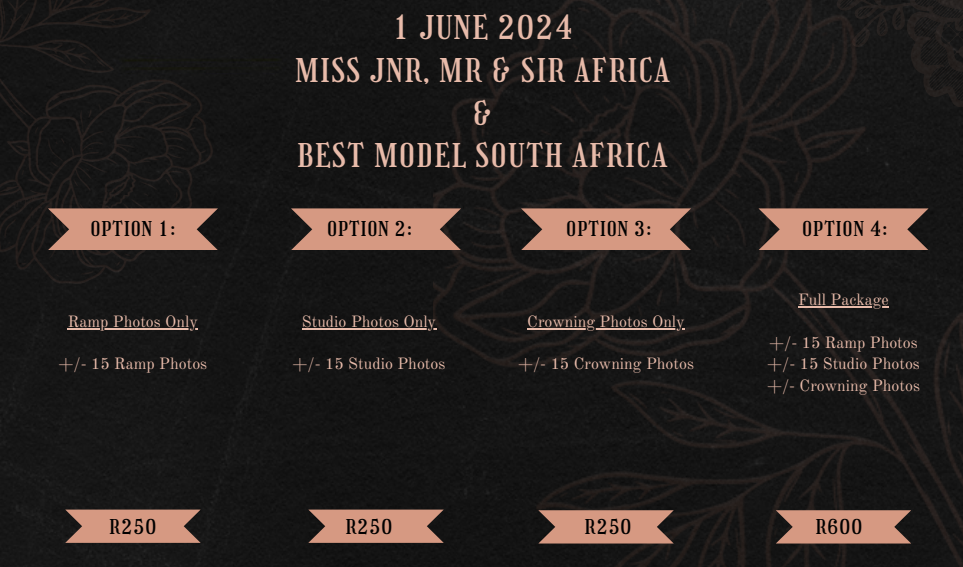
<style>
.page{position:relative;width:963px;height:567px;background:#fff}
.page>*{position:absolute;margin:0;border:0;box-sizing:border-box;transform-origin:0 0}
.t1{font:32px/42.8px "Girassol";letter-spacing:.06em;color:#e8bbaa;text-align:center}
.t2{font:20px "Girassol";letter-spacing:.06em;color:#000}
.t3{font:16px "Old Standard";color:#e8bbaa}
</style>
<div class="page">
<div style="left:0;top:0;width:434px;height:567px;background:#151515"></div>
<img style="left:434px;top:0;width:529px;height:567px">
<img style="left:0;top:0;width:212px;height:283px">
<svg style="left:655px;top:0;width:308px;height:208px;background:#1a1818"></svg>
<svg style="left:48px;top:208px;width:170px;height:42px;background:#bc8773"></svg>
<svg style="left:65px;top:510px;width:136px;height:33px;background:#bc8773"></svg>
<hr style="left:68px;top:328px;width:130px;height:1px;background:#e8bbaa">
<hr style="left:302px;top:328px;width:134px;height:1px;background:#e8bbaa">
<hr style="left:527px;top:328px;width:158px;height:1px;background:#e8bbaa">
<hr style="left:798px;top:307px;width:91px;height:1px;background:#e8bbaa">
<svg style="left:291px;top:208px;width:170px;height:42px;background:#bc8773"></svg>
<svg style="left:521px;top:208px;width:170px;height:42px;background:#bc8773"></svg>
<svg style="left:758px;top:208px;width:170px;height:42px;background:#bc8773"></svg>
<svg style="left:308px;top:510px;width:136px;height:33px;background:#bb8773"></svg>
<svg style="left:776px;top:510px;width:135px;height:34px;background:#ba8672"></svg>
<svg style="left:538px;top:510px;width:136px;height:34px;background:#b98571"></svg>
<p class="t1" style="left:295px;top:7px;width:376px">1 JUNE 2024<br>MISS JNR, MR &amp; SIR AFRICA &amp;<br>BEST MODEL SOUTH AFRICA</p>
<p class="t2" style="left:91px;top:217px;width:85px">OPTION 1:</p>
<h1 class="t2" style="left:327px;top:217px;width:85px">OPTION 2:</h1>
<h2 class="t2" style="left:567px;top:217px;width:85px">OPTION 3:</h2>
<h2 class="t2" style="left:802px;top:217px;width:85px">OPTION 4:</h2>
<h2 class="t3" style="left:68px;top:311px;width:132px">Ramp Photos Only</h2>
<h2 class="t3" style="left:59px;top:354px;width:150px">+/- 15 Ramp Photos</h2>
<p class="t3" style="left:302px;top:311px;width:136px">Studio Photos Only</p>
<p class="t3" style="left:293px;top:354px;width:154px">+/- 15 Studio Photos</p>
<p class="t3" style="left:527px;top:311px;width:159px">Crowning Photos Only</p>
<p class="t3" style="left:518px;top:354px;width:178px">+/- 15 Crowning Photos</p>
<p class="t3" style="left:798px;top:290px;width:92px">Full Package</p>
<p class="t3" style="left:769px;top:333px;width:150px">+/- 15 Ramp Photos</p>
<h2 class="t3" style="left:767px;top:354px;width:154px">+/- 15 Studio Photos</h2>
<h2 class="t3" style="left:767px;top:375px;width:154px">+/- Crowning Photos</h2>
<p class="t2" style="left:110px;top:515px;width:48px">R250</p>
<p class="t2" style="left:346px;top:515px;width:48px">R250</p>
<p class="t2" style="left:585px;top:515px;width:48px">R250</p>
<p class="t2" style="left:816px;top:515px;width:48px">R600</p>
</div>
